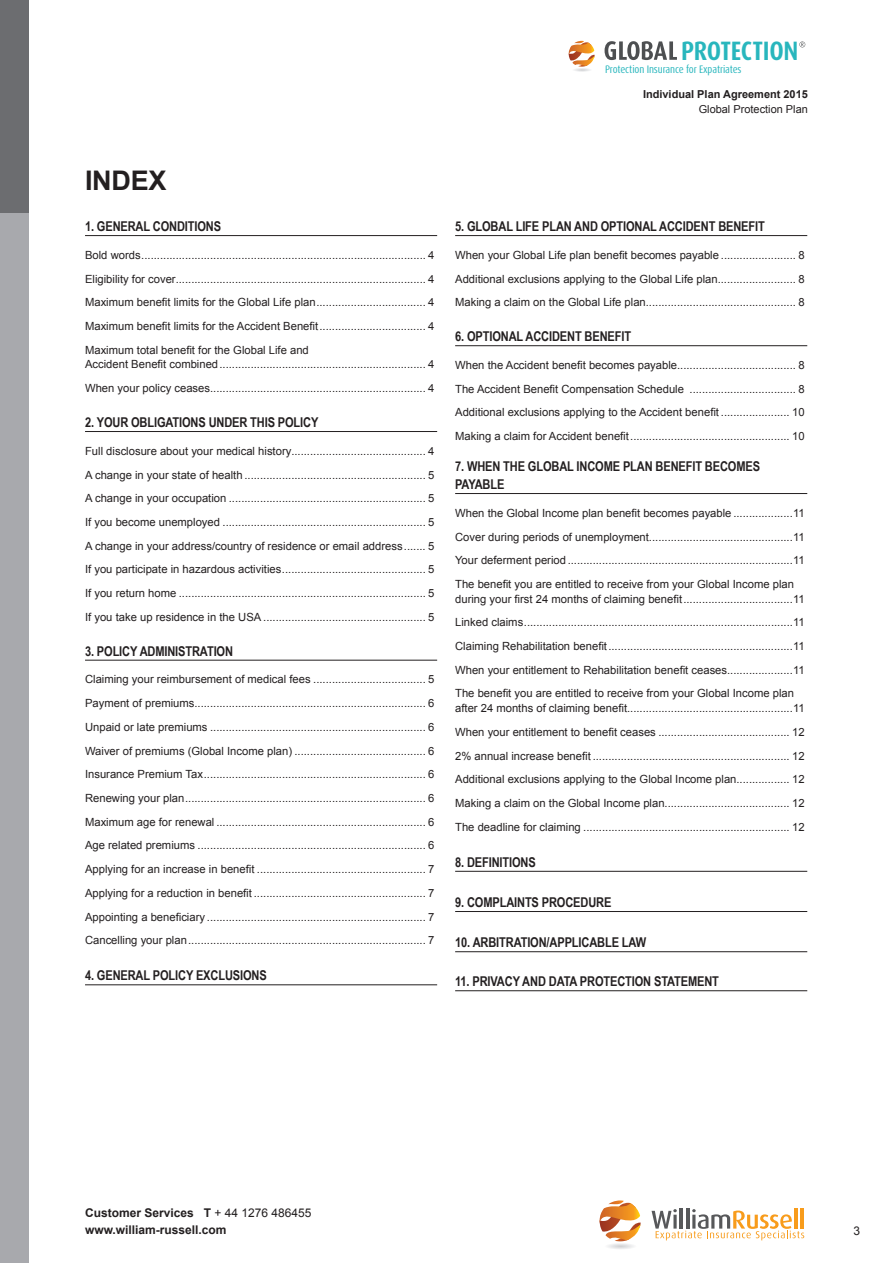
<style>
.page{position:relative;width:893px;height:1263px;background:#fff}
.page>*{position:absolute;margin:0;border:0;box-sizing:border-box;transform-origin:0 0}
.t1{font:700 27px "Arial";letter-spacing:-.01em;color:#231f20}
.t2{font:700 condensed 26.7px "Dax OT";letter-spacing:-.01em;color:#28b6bd}
.HEAD_sub_underline{font:700 13.5px/18px "Arial Narrow";letter-spacing:-.01em;color:#231f20}
.t3{font:700 12px/16.5px "Arial";color:#231f20}
.t4{font:12px "Arial";color:#231f20}
.INDEX_text{font:11.25px/14.7px "Arial";color:#231f20}
.t5{font:condensed 10.95px "Dax OT";letter-spacing:-.01em;color:#28b6bd}
.t6{font:700 10.95px "Arial";color:#231f20}
.t7{font:10.95px "Arial";color:#231f20}
.s1{font-weight:400}
</style>
<div class="page">
<svg style="left:799px;top:42px;width:6px;height:5px"></svg>
<svg style="left:605px;top:41px;width:72px;height:19px"></svg>
<svg style="left:569px;top:41px;width:26px;height:31px"></svg>
<div style="left:0;top:200px;width:29px;height:1063px;background:#a8a9ad"></div>
<div style="left:0;top:0;width:29px;height:213px;background:#6c6d70"></div>
<hr style="left:680px;top:1208px;width:3px;height:20px;background:#57585a">
<hr style="left:686px;top:1208px;width:3px;height:20px;background:#57585a">
<hr style="left:794px;top:1208px;width:3px;height:20px;background:#f89c1c">
<hr style="left:801px;top:1208px;width:3px;height:20px;background:#f89c1c">
<svg style="left:652px;top:1209px;width:152px;height:31px"></svg>
<svg style="left:600px;top:1200px;width:41px;height:49px"></svg>
<hr style="left:85px;top:235px;width:352px;height:1px;background:#231f20">
<hr style="left:85px;top:431px;width:352px;height:1px;background:#231f20">
<hr style="left:85px;top:660px;width:352px;height:1px;background:#231f20">
<hr style="left:85px;top:984px;width:352px;height:1px;background:#231f20">
<hr style="left:455px;top:235px;width:352px;height:1px;background:#231f20">
<hr style="left:455px;top:345px;width:352px;height:1px;background:#231f20">
<hr style="left:455px;top:493px;width:352px;height:1px;background:#231f20">
<hr style="left:455px;top:871px;width:352px;height:1px;background:#231f20">
<hr style="left:455px;top:911px;width:352px;height:1px;background:#231f20">
<hr style="left:455px;top:951px;width:352px;height:1px;background:#231f20">
<hr style="left:455px;top:990px;width:352px;height:1px;background:#231f20">
<h2 class="t2" style="left:681px;top:33px;width:119px">PROTECTION</h2>
<p class="t5" style="left:605px;top:63px;width:138px">Protection Insurance for Expatriates</p>
<p class="t6" style="left:643px;top:87px;width:166px">Individual Plan Agreement 2015</p>
<p class="t7" style="left:699px;top:102px;width:111px">Global Protection Plan</p>
<p class="t1" style="left:85px;top:162px;width:83px">INDEX</p>
<p class="HEAD_sub_underline" style="left:85px;top:217px;width:138px">1. GENERAL CONDITIONS</p>
<p class="INDEX_text" style="left:85px;top:248px;width:351px">Bold words........................................................................................... 4</p>
<p class="INDEX_text" style="left:85px;top:271px;width:351px">Eligibility for cover................................................................................ 4</p>
<p class="INDEX_text" style="left:85px;top:295px;width:351px">Maximum benefit limits for the Global Life plan................................... 4</p>
<p class="INDEX_text" style="left:85px;top:319px;width:351px">Maximum benefit limits for the Accident Benefit.................................. 4</p>
<p class="INDEX_text" style="left:85px;top:343px;width:351px">Maximum total benefit for the Global Life and<br>Accident Benefit combined.................................................................. 4</p>
<p class="INDEX_text" style="left:85px;top:381px;width:351px">When your policy ceases..................................................................... 4</p>
<p class="HEAD_sub_underline" style="left:85px;top:412px;width:235px">2. YOUR OBLIGATIONS UNDER THIS POLICY</p>
<p class="INDEX_text" style="left:85px;top:444px;width:351px">Full disclosure about your medical history........................................... 4</p>
<p class="INDEX_text" style="left:85px;top:467px;width:351px">A change in your state of health .......................................................... 5</p>
<p class="INDEX_text" style="left:85px;top:491px;width:351px">A change in your occupation ............................................................... 5</p>
<p class="INDEX_text" style="left:85px;top:515px;width:351px">If you become unemployed ................................................................. 5</p>
<p class="INDEX_text" style="left:85px;top:538px;width:351px">A change in your address/country of residence or email address....... 5</p>
<p class="INDEX_text" style="left:85px;top:562px;width:351px">If you participate in hazardous activities.............................................. 5</p>
<p class="INDEX_text" style="left:85px;top:586px;width:351px">If you return home ............................................................................... 5</p>
<p class="INDEX_text" style="left:85px;top:610px;width:351px">If you take up residence in the USA .................................................... 5</p>
<p class="HEAD_sub_underline" style="left:85px;top:641px;width:150px">3. POLICY ADMINISTRATION</p>
<p class="INDEX_text" style="left:85px;top:672px;width:351px">Claiming your reimbursement of medical fees .................................... 5</p>
<p class="INDEX_text" style="left:85px;top:696px;width:351px">Payment of premiums.......................................................................... 6</p>
<p class="INDEX_text" style="left:85px;top:720px;width:351px">Unpaid or late premiums ..................................................................... 6</p>
<p class="INDEX_text" style="left:85px;top:743px;width:351px">Waiver of premiums (Global Income plan) .......................................... 6</p>
<p class="INDEX_text" style="left:85px;top:767px;width:351px">Insurance Premium Tax....................................................................... 6</p>
<p class="INDEX_text" style="left:85px;top:791px;width:351px">Renewing your plan............................................................................. 6</p>
<p class="INDEX_text" style="left:85px;top:814px;width:351px">Maximum age for renewal ................................................................... 6</p>
<p class="INDEX_text" style="left:85px;top:838px;width:351px">Age related premiums ......................................................................... 6</p>
<p class="INDEX_text" style="left:85px;top:862px;width:351px">Applying for an increase in benefit ...................................................... 7</p>
<p class="INDEX_text" style="left:85px;top:886px;width:351px">Applying for a reduction in benefit ....................................................... 7</p>
<p class="INDEX_text" style="left:85px;top:909px;width:351px">Appointing a beneficiary ...................................................................... 7</p>
<p class="INDEX_text" style="left:85px;top:933px;width:351px">Cancelling your plan............................................................................ 7</p>
<p class="HEAD_sub_underline" style="left:85px;top:966px;width:183px">4. GENERAL POLICY EXCLUSIONS</p>
<p class="HEAD_sub_underline" style="left:455px;top:217px;width:311px">5. GLOBAL LIFE PLAN AND OPTIONAL ACCIDENT BENEFIT</p>
<p class="INDEX_text" style="left:455px;top:248px;width:351px">When your Global Life plan benefit becomes payable ........................ 8</p>
<p class="INDEX_text" style="left:455px;top:271px;width:351px">Additional exclusions applying to the Global Life plan......................... 8</p>
<p class="INDEX_text" style="left:455px;top:295px;width:351px">Making a claim on the Global Life plan................................................ 8</p>
<p class="HEAD_sub_underline" style="left:455px;top:327px;width:177px">6. OPTIONAL ACCIDENT BENEFIT</p>
<p class="INDEX_text" style="left:455px;top:358px;width:351px">When the Accident benefit becomes payable...................................... 8</p>
<p class="INDEX_text" style="left:455px;top:382px;width:351px">The Accident Benefit Compensation Schedule .................................. 8</p>
<p class="INDEX_text" style="left:455px;top:405px;width:351px">Additional exclusions applying to the Accident benefit ...................... 10</p>
<p class="INDEX_text" style="left:455px;top:429px;width:351px">Making a claim for Accident benefit................................................... 10</p>
<p class="HEAD_sub_underline" style="left:455px;top:456px;width:306px">7. WHEN THE GLOBAL INCOME PLAN BENEFIT BECOMES<br>PAYABLE</p>
<p class="INDEX_text" style="left:455px;top:506px;width:351px">When the Global Income plan benefit becomes payable ...................11</p>
<p class="INDEX_text" style="left:455px;top:529px;width:351px">Cover during periods of unemployment..............................................11</p>
<p class="INDEX_text" style="left:455px;top:553px;width:351px">Your deferment period ........................................................................11</p>
<p class="INDEX_text" style="left:455px;top:577px;width:351px">The benefit you are entitled to receive from your Global Income plan during your first 24 months of claiming benefit...................................11</p>
<p class="INDEX_text" style="left:455px;top:615px;width:351px">Linked claims......................................................................................11</p>
<p class="INDEX_text" style="left:455px;top:639px;width:351px">Claiming Rehabilitation benefit...........................................................11</p>
<p class="INDEX_text" style="left:455px;top:663px;width:351px">When your entitlement to Rehabilitation benefit ceases.....................11</p>
<p class="INDEX_text" style="left:455px;top:686px;width:351px">The benefit you are entitled to receive from your Global Income plan after 24 months of claiming benefit.....................................................11</p>
<p class="INDEX_text" style="left:455px;top:725px;width:351px">When your entitlement to benefit ceases .......................................... 12</p>
<p class="INDEX_text" style="left:455px;top:748px;width:351px">2% annual increase benefit ............................................................... 12</p>
<p class="INDEX_text" style="left:455px;top:772px;width:351px">Additional exclusions applying to the Global Income plan................. 12</p>
<p class="INDEX_text" style="left:455px;top:796px;width:351px">Making a claim on the Global Income plan........................................ 12</p>
<p class="INDEX_text" style="left:455px;top:819px;width:351px">The deadline for claiming .................................................................. 12</p>
<p class="HEAD_sub_underline" style="left:455px;top:852px;width:82px">8. DEFINITIONS</p>
<p class="HEAD_sub_underline" style="left:455px;top:892px;width:158px">9. COMPLAINTS PROCEDURE</p>
<p class="HEAD_sub_underline" style="left:455px;top:933px;width:193px">10. ARBITRATION/APPLICABLE LAW</p>
<p class="HEAD_sub_underline" style="left:455px;top:972px;width:265px">11. PRIVACY AND DATA PROTECTION STATEMENT</p>
<p class="t3" style="left:85px;top:1205px;width:228px">Customer Services T <span class="s1">+ 44 1276 486455 </span>www.william-russell.com</p>
<p class="t4" style="left:853px;top:1223px;width:8px">3</p>
</div>
